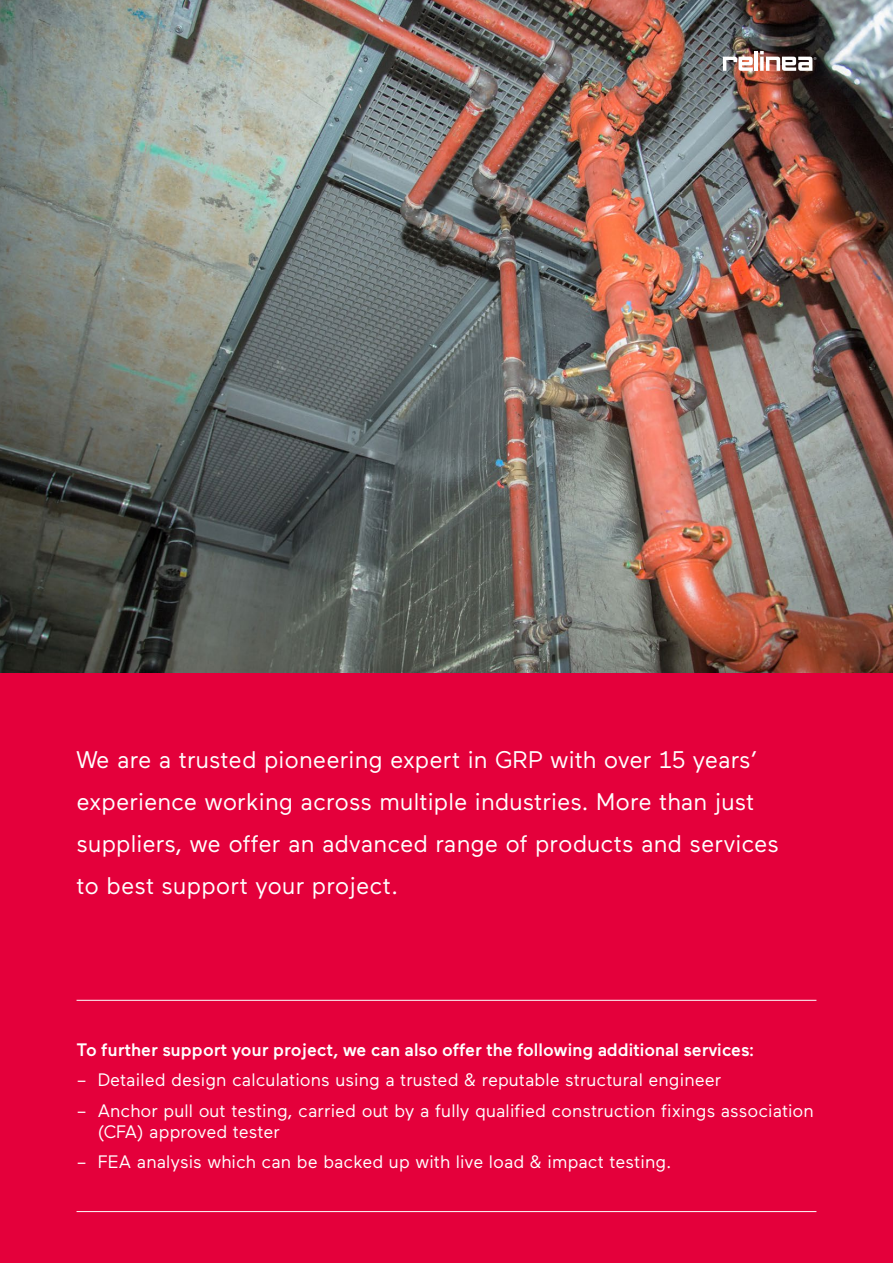
<style>
.page{position:relative;width:893px;height:1263px;background:#e4003b}
.page>*{position:absolute;margin:0;border:0;box-sizing:border-box;transform-origin:0 0}
.t1{font:24px/42px "Maax";color:#fff}
.t2{font:18px/21.6px "Maax";color:#fff}
.t3{font:500 18px "Maax";color:#fff}
</style>
<div class="page">
<img style="left:1px;top:0;width:892px;height:673px">
<hr style="left:754px;top:51px;width:4px;height:20px;background:#fff">
<svg style="left:723px;top:57px;width:30px;height:14px"></svg>
<svg style="left:760px;top:51px;width:56px;height:20px"></svg>
<hr style="left:77px;top:1000px;width:739px;height:1px;background:#fff">
<hr style="left:77px;top:1211px;width:739px;height:1px;background:#fff">
<h1 class="t1" style="left:77px;top:739px;width:704px">We are a trusted pioneering expert in GRP with over 15 years’ experience working across multiple industries. More than just suppliers, we offer an advanced range of products and services to best support your project.</h1>
<p class="t3" style="left:77px;top:1040px;width:679px">To further support your project, we can also offer the following additional services:</p>
<p class="t2" style="left:77px;top:1070px;width:646px">– Detailed design calculations using a trusted &amp; reputable structural engineer</p>
<p class="t2" style="left:98px;top:1100px;width:718px;text-indent:-21px">– Anchor pull out testing, carried out by a fully qualified construction fixings association (CFA) approved tester</p>
<p class="t2" style="left:77px;top:1151px;width:596px">– FEA analysis which can be backed up with live load &amp; impact testing.</p>
</div>
